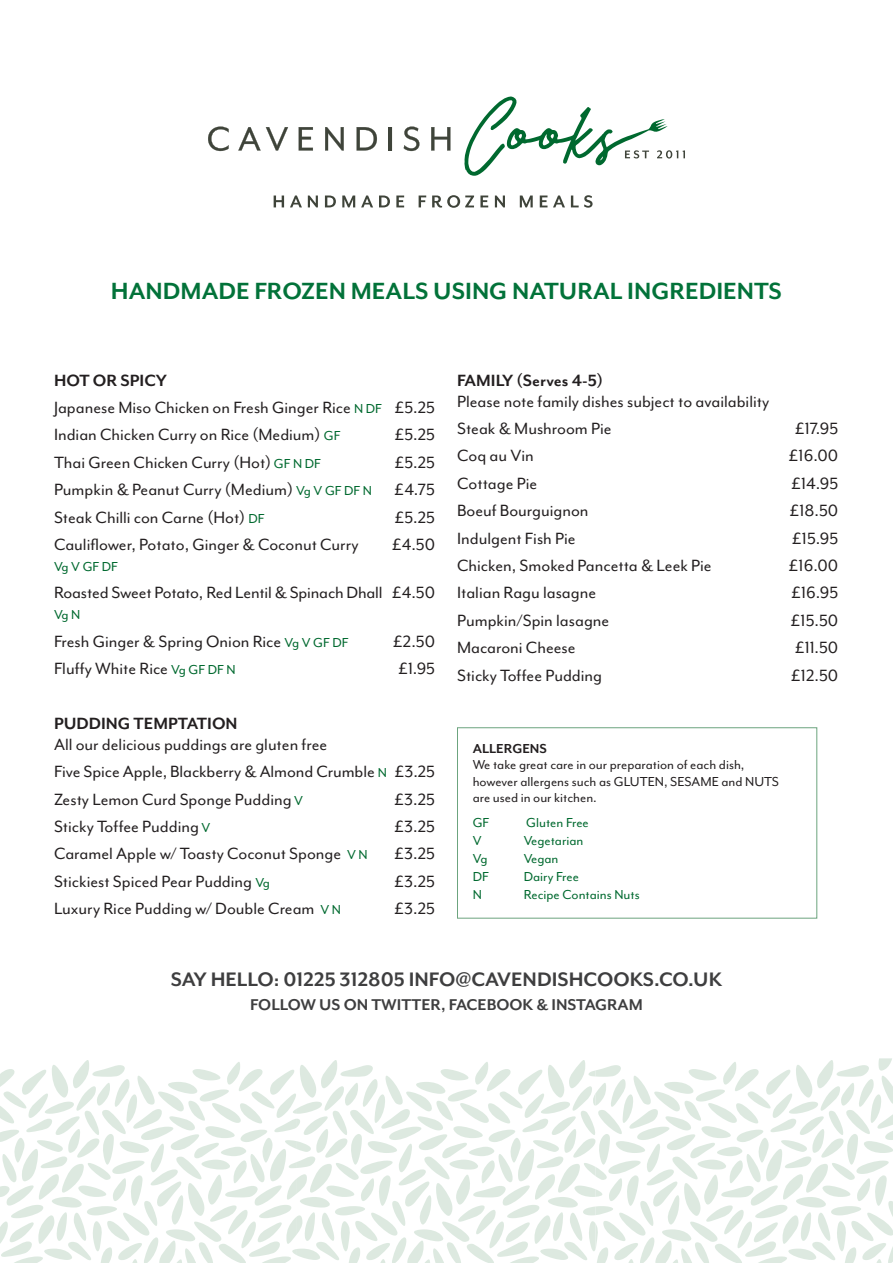
<style>
.page{position:relative;width:893px;height:1263px;background:#fff}
.page>*{position:absolute;margin:0;border:0;box-sizing:border-box;transform-origin:0 0}
.t1{font:700 27px "Mr Eaves Mod OT";color:#027239}
.t2{font:700 22.5px "Mr Eaves Mod OT";color:#3e3e3f}
.t3{font:18.75px/21px "Mr Eaves Mod OT";color:#231f20}
.t4{font:700 18.75px "Mr Eaves Mod OT";color:#231f20}
.t5{font:700 18px "Mr Eaves Mod OT";color:#3e3e3f}
.t6{font:15px/16.5px "Mr Eaves Mod OT";color:#231f20}
.t7{font:15px "Mr Eaves Mod OT";color:#00692f}
.s1{font-size:15px;color:#00692f}
.s2{font-weight:700}
</style>
<div class="page">
<svg style="left:0;top:1060px;width:893px;height:203px"></svg>
<svg style="left:274px;top:195px;width:10px;height:12px"></svg>
<svg style="left:290px;top:195px;width:12px;height:12px"></svg>
<svg style="left:308px;top:195px;width:10px;height:12px"></svg>
<svg style="left:325px;top:195px;width:11px;height:12px"></svg>
<svg style="left:342px;top:195px;width:13px;height:12px"></svg>
<svg style="left:361px;top:195px;width:12px;height:12px"></svg>
<svg style="left:379px;top:195px;width:11px;height:12px"></svg>
<svg style="left:396px;top:195px;width:8px;height:12px"></svg>
<svg style="left:419px;top:195px;width:7px;height:12px"></svg>
<svg style="left:432px;top:195px;width:42px;height:13px"></svg>
<svg style="left:480px;top:195px;width:8px;height:12px"></svg>
<svg style="left:495px;top:195px;width:10px;height:12px"></svg>
<svg style="left:520px;top:195px;width:13px;height:12px"></svg>
<svg style="left:540px;top:195px;width:7px;height:12px"></svg>
<svg style="left:553px;top:195px;width:12px;height:12px"></svg>
<svg style="left:571px;top:195px;width:22px;height:13px"></svg>
<svg style="left:208px;top:126px;width:21px;height:25px"></svg>
<svg style="left:238px;top:127px;width:50px;height:24px"></svg>
<svg style="left:299px;top:127px;width:14px;height:24px"></svg>
<svg style="left:325px;top:127px;width:19px;height:24px"></svg>
<svg style="left:357px;top:127px;width:20px;height:24px"></svg>
<hr style="left:389px;top:127px;width:3px;height:24px;background:#3f443a">
<svg style="left:404px;top:126px;width:15px;height:25px"></svg>
<svg style="left:431px;top:127px;width:19px;height:24px"></svg>
<svg style="left:464px;top:97px;width:221px;height:79px"></svg>
<div style="left:457px;top:727px;width:360px;height:191px;border:1px solid #6ca47e"></div>
<p class="t1" style="left:111px;top:276px;width:673px">HANDMADE FROZEN MEALS USING NATURAL INGREDIENTS</p>
<p class="t4" style="left:54px;top:370px;width:115px">HOT OR SPICY</p>
<p class="t3" style="left:54px;top:397px;width:383px">Japanese Miso Chicken on Fresh Ginger Rice <span class="s1">N DF</span> £5.25</p>
<p class="t3" style="left:54px;top:425px;width:288px">Indian Chicken Curry on Rice (Medium) <span class="s1">GF</span></p>
<p class="t3" style="left:395px;top:425px;width:42px">£5.25</p>
<p class="t3" style="left:54px;top:452px;width:268px">Thai Green Chicken Curry (Hot) <span class="s1">GF N DF</span></p>
<p class="t3" style="left:395px;top:452px;width:42px">£5.25</p>
<p class="t3" style="left:54px;top:479px;width:383px">Pumpkin &amp; Peanut Curry (Medium) <span class="s1">Vg V GF DF N</span> £4.75</p>
<p class="t3" style="left:54px;top:507px;width:212px">Steak Chilli con Carne (Hot) <span class="s1">DF</span></p>
<p class="t3" style="left:395px;top:507px;width:42px">£5.25</p>
<p class="t3" style="left:54px;top:534px;width:306px">Cauliflower, Potato, Ginger &amp; Coconut Curry</p>
<p class="t3" style="left:392px;top:534px;width:44px">£4.50</p>
<p class="t7" style="left:54px;top:558px;width:65px">Vg V GF DF</p>
<p class="t3" style="left:54px;top:582px;width:382px">Roasted Sweet Potato, Red Lentil &amp; Spinach Dhall £4.50</p>
<p class="t7" style="left:54px;top:607px;width:28px">Vg N</p>
<p class="t3" style="left:54px;top:631px;width:296px">Fresh Ginger &amp; Spring Onion Rice <span class="s1">Vg V GF DF</span></p>
<p class="t3" style="left:393px;top:631px;width:43px">£2.50</p>
<p class="t3" style="left:54px;top:658px;width:183px">Fluffy White Rice <span class="s1">Vg GF DF N</span></p>
<p class="t3" style="left:398px;top:658px;width:38px">£1.95</p>
<p class="t3" style="left:54px;top:713px;width:275px"><span class="s2">PUDDING TEMPTATION<br></span>All our delicious puddings are gluten free</p>
<p class="t3" style="left:54px;top:761px;width:383px">Five Spice Apple, Blackberry &amp; Almond Crumble <span class="s1">N</span> £3.25</p>
<p class="t3" style="left:54px;top:789px;width:251px">Zesty Lemon Curd Sponge Pudding <span class="s1">V</span></p>
<p class="t3" style="left:395px;top:789px;width:42px">£3.25</p>
<p class="t3" style="left:54px;top:816px;width:158px">Sticky Toffee Pudding <span class="s1">V</span></p>
<p class="t3" style="left:395px;top:816px;width:42px">£3.25</p>
<p class="t3" style="left:54px;top:843px;width:315px">Caramel Apple w/ Toasty Coconut Sponge <span class="s1">V N</span></p>
<p class="t3" style="left:395px;top:843px;width:42px">£3.25</p>
<p class="t3" style="left:54px;top:871px;width:218px">Stickiest Spiced Pear Pudding <span class="s1">Vg</span></p>
<p class="t3" style="left:395px;top:871px;width:42px">£3.25</p>
<p class="t3" style="left:54px;top:898px;width:288px">Luxury Rice Pudding w/ Double Cream <span class="s1">V N</span></p>
<p class="t3" style="left:395px;top:898px;width:42px">£3.25</p>
<p class="t3" style="left:457px;top:370px;width:314px"><span class="s2">FAMILY (Serves 4-5)<br></span>Please note family dishes subject to availability</p>
<p class="t3" style="left:457px;top:418px;width:156px">Steak &amp; Mushroom Pie</p>
<p class="t3" style="left:795px;top:418px;width:44px">£17.95</p>
<p class="t3" style="left:457px;top:446px;width:78px">Coq au Vin</p>
<p class="t3" style="left:789px;top:446px;width:51px">£16.00</p>
<p class="t3" style="left:457px;top:473px;width:82px">Cottage Pie</p>
<p class="t3" style="left:791px;top:473px;width:48px">£14.95</p>
<p class="t3" style="left:457px;top:500px;width:133px">Boeuf Bourguignon</p>
<p class="t3" style="left:790px;top:500px;width:50px">£18.50</p>
<p class="t3" style="left:457px;top:528px;width:120px">Indulgent Fish Pie</p>
<p class="t3" style="left:792px;top:528px;width:47px">£15.95</p>
<p class="t3" style="left:457px;top:555px;width:256px">Chicken, Smoked Pancetta &amp; Leek Pie</p>
<p class="t3" style="left:789px;top:555px;width:51px">£16.00</p>
<p class="t3" style="left:457px;top:582px;width:141px">Italian Ragu lasagne</p>
<p class="t3" style="left:791px;top:582px;width:48px">£16.95</p>
<p class="t3" style="left:457px;top:610px;width:154px">Pumpkin/Spin lasagne</p>
<p class="t3" style="left:791px;top:610px;width:49px">£15.50</p>
<p class="t3" style="left:457px;top:637px;width:120px">Macaroni Cheese</p>
<p class="t3" style="left:795px;top:637px;width:44px">£11.50</p>
<p class="t3" style="left:457px;top:665px;width:146px">Sticky Toffee Pudding</p>
<p class="t3" style="left:791px;top:665px;width:48px">£12.50</p>
<p class="t6" style="left:473px;top:740px;width:308px"><span class="s2">ALLERGENS<br></span>We take great care in our preparation of each dish, however allergens such as GLUTEN, SESAME and NUTS are used in our kitchen.</p>
<p class="t7" style="left:473px;top:814px;width:18px">GF</p>
<p class="t7" style="left:526px;top:814px;width:64px">Gluten Free</p>
<p class="t7" style="left:473px;top:832px;width:10px">V</p>
<p class="t7" style="left:524px;top:832px;width:61px">Vegetarian</p>
<p class="t7" style="left:473px;top:850px;width:16px">Vg</p>
<p class="t7" style="left:524px;top:850px;width:36px">Vegan</p>
<p class="t7" style="left:473px;top:868px;width:18px">DF</p>
<p class="t7" style="left:524px;top:868px;width:57px">Dairy Free</p>
<p class="t7" style="left:473px;top:886px;width:11px">N</p>
<p class="t7" style="left:524px;top:886px;width:118px">Recipe Contains Nuts</p>
<p class="t2" style="left:171px;top:967px;width:553px">SAY HELLO: 01225 312805 INFO@CAVENDISHCOOKS.CO.UK</p>
<p class="t5" style="left:250px;top:995px;width:394px">FOLLOW US ON TWITTER, FACEBOOK &amp; INSTAGRAM</p>
</div>
